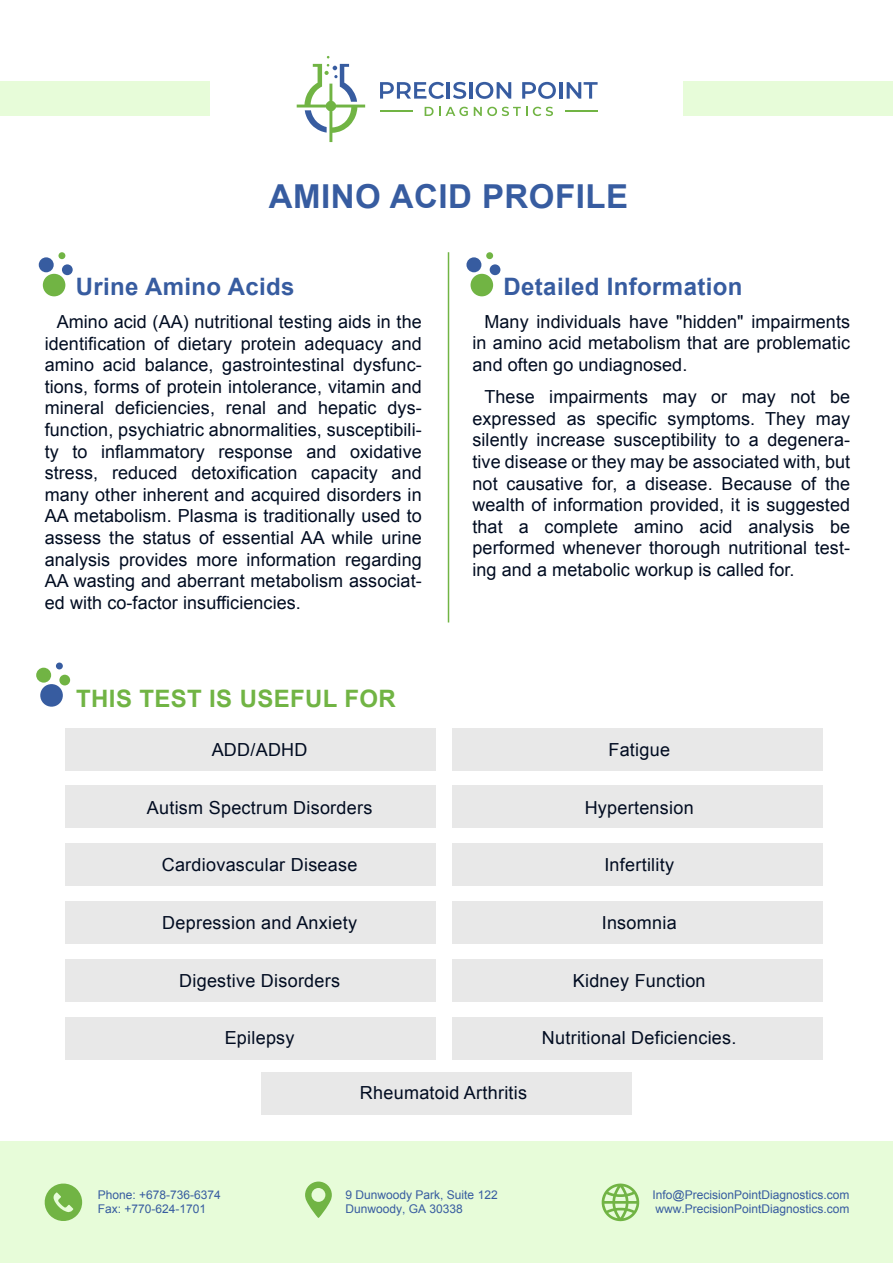
<style>
.page{position:relative;width:893px;height:1263px;background:#fff}
.page>*{position:absolute;margin:0;border:0;box-sizing:border-box;transform-origin:0 0}
.t1{font:700 33px "Arial";letter-spacing:.015em;color:#375ca0}
.t2{font:700 24px "Arial";letter-spacing:.015em;color:#375ca0}
.t3{font:700 24px "Arial";letter-spacing:.015em;color:#71b444}
.t4{font:18px/21.6px "Arial";letter-spacing:.015em;color:#010c21;text-align:justify}
.t5{font:12px/14.4px "Arial";color:#375ca0}
</style>
<div class="page">
<div style="left:43px;top:274px;width:22px;height:22px;background:#71b444;border-radius:50%"></div>
<div style="left:39px;top:257px;width:15px;height:15px;background:#375ca0;border-radius:50%"></div>
<div style="left:62px;top:264px;width:11px;height:11px;background:#375ca0;border-radius:50%"></div>
<div style="left:58px;top:252px;width:7px;height:7px;background:#71b444;border-radius:50%"></div>
<div style="left:471px;top:274px;width:22px;height:22px;background:#71b444;border-radius:50%"></div>
<div style="left:466px;top:257px;width:15px;height:15px;background:#375ca0;border-radius:50%"></div>
<div style="left:490px;top:264px;width:10px;height:11px;background:#375ca0;border-radius:50%"></div>
<div style="left:486px;top:252px;width:7px;height:7px;background:#71b444;border-radius:50%"></div>
<div style="left:0;top:1141px;width:893px;height:122px;background:#e7fcd9"></div>
<svg style="left:305px;top:1181px;width:27px;height:37px"></svg>
<svg style="left:44px;top:1183px;width:38px;height:38px"></svg>
<svg style="left:601px;top:1183px;width:39px;height:38px"></svg>
<svg style="left:380px;top:82px;width:64px;height:17px"></svg>
<hr style="left:447px;top:82px;width:3px;height:17px;background:#375ca0">
<svg style="left:453px;top:82px;width:13px;height:17px"></svg>
<hr style="left:469px;top:82px;width:3px;height:17px;background:#375ca0">
<svg style="left:476px;top:82px;width:35px;height:17px"></svg>
<svg style="left:522px;top:82px;width:34px;height:17px"></svg>
<hr style="left:559px;top:82px;width:3px;height:17px;background:#375ca0">
<svg style="left:567px;top:82px;width:31px;height:17px"></svg>
<svg style="left:474px;top:107px;width:53px;height:9px"></svg>
<svg style="left:533px;top:107px;width:20px;height:9px"></svg>
<svg style="left:425px;top:107px;width:43px;height:9px"></svg>
<hr style="left:380px;top:111px;width:33px;height:1px;background:#71b444">
<hr style="left:565px;top:111px;width:33px;height:1px;background:#71b444">
<svg style="left:297px;top:56px;width:68px;height:86px"></svg>
<div style="left:0;top:81px;width:210px;height:34px;background:#e7fcd9"></div>
<div style="left:683px;top:81px;width:210px;height:34px;background:#e7fcd9"></div>
<hr style="left:448px;top:252px;width:1px;height:370px;background:#71b444">
<div style="left:40px;top:684px;width:23px;height:23px;background:#375ca0;border-radius:50%"></div>
<div style="left:36px;top:668px;width:15px;height:15px;background:#71b444;border-radius:50%"></div>
<div style="left:59px;top:675px;width:11px;height:10px;background:#71b444;border-radius:50%"></div>
<div style="left:56px;top:662px;width:7px;height:7px;background:#375ca0;border-radius:50%"></div>
<div style="left:66px;top:728px;width:370px;height:42px;background:#e8e8e8"></div>
<div style="left:66px;top:785px;width:370px;height:43px;background:#e8e8e8"></div>
<div style="left:66px;top:843px;width:370px;height:43px;background:#e8e8e8"></div>
<div style="left:66px;top:901px;width:370px;height:43px;background:#e8e8e8"></div>
<div style="left:66px;top:959px;width:370px;height:43px;background:#e8e8e8"></div>
<div style="left:66px;top:1017px;width:370px;height:42px;background:#e8e8e8"></div>
<div style="left:452px;top:728px;width:370px;height:42px;background:#e8e8e8"></div>
<div style="left:261px;top:1072px;width:370px;height:42px;background:#e8e8e8"></div>
<div style="left:452px;top:785px;width:370px;height:43px;background:#e8e8e8"></div>
<div style="left:452px;top:843px;width:370px;height:43px;background:#e8e8e8"></div>
<div style="left:452px;top:901px;width:370px;height:43px;background:#e8e8e8"></div>
<div style="left:452px;top:959px;width:370px;height:43px;background:#e8e8e8"></div>
<div style="left:452px;top:1017px;width:370px;height:42px;background:#e8e8e8"></div>
<h1 class="t1" style="left:269px;top:184px;width:361px">AMINO ACID PROFILE</h1>
<h2 class="t2" style="left:76px;top:278px;width:220px">Urine Amino Acids</h2>
<p class="t4" style="left:45px;top:313px;width:378px;text-indent:12px">Amino acid (AA) nutritional testing aids in the identification of dietary protein adequacy and amino acid balance, gastrointestinal dysfunc&shy;tions, forms of protein intolerance, vitamin and mineral deficiencies, renal and hepatic dys&shy;function, psychiatric abnormalities, susceptibili&shy;ty to inflammatory response and oxidative stress, reduced detoxification capacity and many other inherent and acquired disorders in AA metabolism. Plasma is traditionally used to assess the status of essential AA while urine analysis provides more information regarding AA wasting and aberrant metabolism associat&shy;ed with co-factor insufficiencies.</p>
<h2 class="t2" style="left:504px;top:278px;width:240px">Detailed Information</h2>
<p class="t4" style="left:472px;top:312px;width:379px;text-indent:12px">Many individuals have "hidden" impairments in amino acid metabolism that are problematic and often go undiagnosed.</p>
<p class="t4" style="left:472px;top:388px;width:379px;text-indent:12px">These impairments may or may not be expressed as specific symptoms. They may silently increase susceptibility to a degenera&shy;tive disease or they may be associated with, but not causative for, a disease. Because of the wealth of information provided, it is suggested that a complete amino acid analysis be performed whenever thorough nutritional test&shy;ing and a metabolic workup is called for.</p>
<h2 class="t3" style="left:76px;top:689px;width:321px">THIS TEST IS USEFUL FOR</h2>
<p class="t4" style="left:212px;top:741px;width:97px">ADD/ADHD</p>
<p class="t4" style="left:608px;top:741px;width:63px">Fatigue</p>
<p class="t4" style="left:147px;top:798px;width:227px">Autism Spectrum Disorders</p>
<p class="t4" style="left:585px;top:798px;width:111px">Hypertension</p>
<p class="t4" style="left:162px;top:856px;width:197px">Cardiovascular Disease</p>
<p class="t4" style="left:604px;top:856px;width:71px">Infertility</p>
<p class="t4" style="left:162px;top:913px;width:196px">Depression and Anxiety</p>
<p class="t4" style="left:602px;top:913px;width:76px">Insomnia</p>
<p class="t4" style="left:179px;top:971px;width:162px">Digestive Disorders</p>
<p class="t4" style="left:573px;top:971px;width:134px">Kidney Function</p>
<p class="t4" style="left:225px;top:1029px;width:71px">Epilepsy</p>
<p class="t4" style="left:542px;top:1029px;width:196px">Nutritional Deficiencies.</p>
<p class="t4" style="left:360px;top:1084px;width:169px">Rheumatoid Arthritis</p>
<p class="t5" style="left:98px;top:1189px;width:125px">Phone: +678-736-6374<br>Fax: +770-624-1701</p>
<p class="t5" style="left:346px;top:1189px;width:154px">9 Dunwoody Park, Suite 122<br>Dunwoody, GA 30338</p>
<p class="t5" style="left:653px;top:1189px;width:198px">Info@PrecisionPointDiagnostics.com www.PrecisionPointDiagnostics.com</p>
</div>
